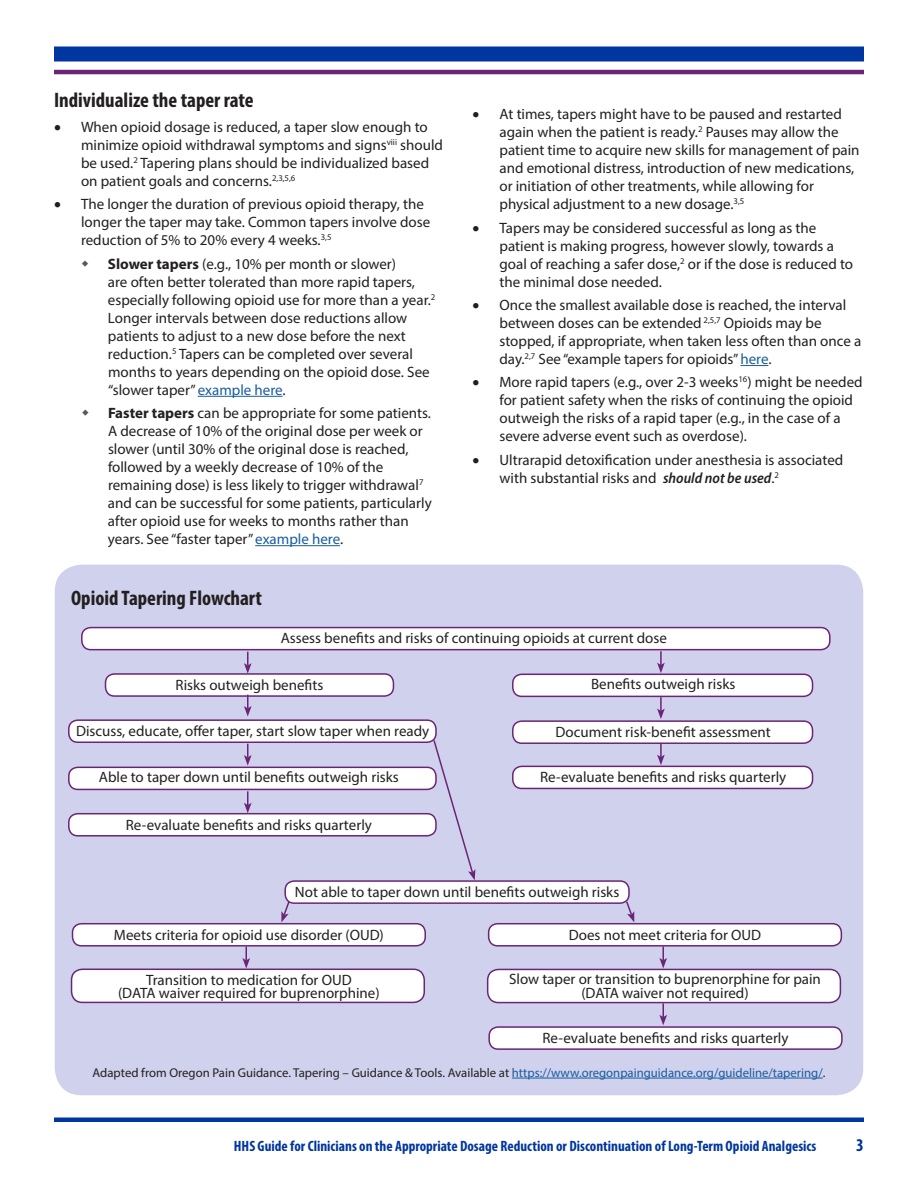
<style>
.page{position:relative;width:918px;height:1188px;background:#fff}
.page>*{position:absolute;margin:0;border:0;box-sizing:border-box;transform-origin:0 0}
.t1{font:700 condensed 21px "Myriad Pro";color:#231f20}
.t2{font:700 condensed 18px "Myriad Pro";color:#0036a0}
.List_Paragraph{font:15px/18px "Myriad Pro";color:#221e1f}
.t3{font:15px "Myriad Pro";color:#231f20}
.t4{font:700 condensed 15px "Myriad Pro";color:#0036a0}
.t5{font:12.75px "Myriad Pro";color:#231f20}
.s1{color:#231f20}
.s2{font-weight:700;color:#231f20}
.s3{color:#175d9e}
.s4{font-weight:600;font-style:italic;font-stretch:semi-condensed;color:#231f20}
</style>
<div class="page">
<div style="left:54px;top:46px;width:810px;height:16px;background:#0036a0"></div>
<hr style="left:54px;top:1118px;width:810px;height:4px;background:#0036a0">
<hr style="left:54px;top:70px;width:810px;height:4px;background:#6c2476">
<div style="left:55px;top:565px;width:808px;height:530px;background:#d0d1ed;border-radius:27px"></div>
<div style="left:488px;top:969px;width:352px;height:34px;background:#fff;border-radius:11px"></div>
<div style="left:487px;top:969px;width:354px;height:34px;border:2px solid #6c2476;border-radius:11px"></div>
<hr style="left:512px;top:1078px;width:311px;height:1px;background:#175d9e">
<div style="left:82px;top:628px;width:748px;height:22px;background:#fff;border-radius:9px"></div>
<div style="left:81px;top:627px;width:750px;height:23px;border:2px solid #6c2476;border-radius:9px"></div>
<div style="left:106px;top:674px;width:287px;height:22px;background:#fff;border-radius:9px"></div>
<div style="left:105px;top:673px;width:289px;height:24px;border:2px solid #6c2476;border-radius:9px"></div>
<div style="left:513px;top:674px;width:300px;height:22px;background:#fff;border-radius:9px"></div>
<div style="left:512px;top:674px;width:301px;height:23px;border:2px solid #6c2476;border-radius:9px"></div>
<div style="left:513px;top:721px;width:300px;height:22px;background:#fff;border-radius:9px"></div>
<div style="left:512px;top:720px;width:301px;height:24px;border:2px solid #6c2476;border-radius:9px"></div>
<div style="left:513px;top:766px;width:300px;height:22px;background:#fff;border-radius:9px"></div>
<div style="left:512px;top:766px;width:301px;height:23px;border:2px solid #6c2476;border-radius:9px"></div>
<div style="left:69px;top:720px;width:367px;height:22px;background:#fff;border-radius:9px"></div>
<div style="left:68px;top:719px;width:369px;height:24px;border:2px solid #6c2476;border-radius:9px"></div>
<div style="left:69px;top:767px;width:367px;height:22px;background:#fff;border-radius:9px"></div>
<div style="left:68px;top:767px;width:369px;height:23px;border:2px solid #6c2476;border-radius:9px"></div>
<div style="left:69px;top:814px;width:367px;height:22px;background:#fff;border-radius:9px"></div>
<div style="left:68px;top:813px;width:369px;height:24px;border:2px solid #6c2476;border-radius:9px"></div>
<div style="left:285px;top:881px;width:344px;height:22px;background:#fff;border-radius:9px"></div>
<div style="left:284px;top:880px;width:346px;height:24px;border:2px solid #6c2476;border-radius:9px"></div>
<div style="left:73px;top:924px;width:352px;height:22px;background:#fff;border-radius:9px"></div>
<div style="left:72px;top:923px;width:354px;height:24px;border:2px solid #6c2476;border-radius:9px"></div>
<div style="left:489px;top:924px;width:352px;height:22px;background:#fff;border-radius:9px"></div>
<div style="left:488px;top:923px;width:354px;height:24px;border:2px solid #6c2476;border-radius:9px"></div>
<div style="left:72px;top:969px;width:352px;height:33px;background:#fff;border-radius:11px"></div>
<div style="left:71px;top:969px;width:354px;height:34px;border:2px solid #6c2476;border-radius:11px"></div>
<svg style="left:432px;top:739px;width:43px;height:141px"></svg>
<div style="left:489px;top:1027px;width:353px;height:22px;background:#fff;border-radius:9px"></div>
<div style="left:488px;top:1026px;width:355px;height:24px;border:2px solid #6c2476;border-radius:9px"></div>
<hr style="left:198px;top:396px;width:85px;height:1px;background:#175d9e">
<hr style="left:255px;top:545px;width:85px;height:1px;background:#175d9e">
<svg style="left:740px;top:365px;width:28px;height:1px"></svg>
<svg style="left:242px;top:947px;width:8px;height:22px"></svg>
<svg style="left:659px;top:947px;width:8px;height:21px"></svg>
<svg style="left:659px;top:1003px;width:8px;height:22px"></svg>
<svg style="left:625px;top:900px;width:9px;height:22px"></svg>
<svg style="left:281px;top:900px;width:10px;height:22px"></svg>
<svg style="left:244px;top:652px;width:8px;height:22px"></svg>
<svg style="left:244px;top:695px;width:8px;height:22px"></svg>
<svg style="left:244px;top:744px;width:8px;height:22px"></svg>
<svg style="left:244px;top:791px;width:8px;height:22px"></svg>
<svg style="left:657px;top:651px;width:8px;height:22px"></svg>
<svg style="left:657px;top:697px;width:8px;height:22px"></svg>
<svg style="left:657px;top:743px;width:8px;height:22px"></svg>
<p class="t1" style="left:54px;top:87px;width:201px">Individualize the taper rate</p>
<p class="List_Paragraph" style="left:81px;top:118px;width:364px;text-indent:-27px">• When opioid dosage is reduced, a taper slow enough to minimize opioid withdrawal symptoms and signs<sup>viii</sup> should be used.<sup>2</sup> T<span class="s1">apering plans should be individualized</span> based on patient goals and concerns<span class="s1">.</span><sup>2,3,5,6</sup></p>
<p class="List_Paragraph" style="left:81px;top:195px;width:351px;text-indent:-27px">• The longer the duration of previous opioid therapy, the longer the taper may take. <span class="s1">Common tapers involve dose reduction of 5% to 20% every 4 weeks.</span><sup>3,5</sup></p>
<p class="List_Paragraph" style="left:108px;top:255px;width:329px"><span class="s2">Slower tapers</span> <span class="s1">(</span>e.g., 10% per month or slower)<br>are often better tolerated than more rapid tapers, especially following opioid use for more than a year.<sup>2<br></sup><span class="s1">Longer intervals between dose reductions allow patients to adjust to a new dose before the next reduction.</span><sup>5</sup> Tapers can be completed over several months to years depending on the opioid dose. See “slower taper”<span class="s3">example here</span>.</p>
<p class="List_Paragraph" style="left:108px;top:404px;width:325px"><span class="s2">Faster tapers</span> can be appropriate for some patients.<br>A decrease of 10% of the original dose per week or slower (until 30% of the original dose is reached, followed by a weekly decrease of 10% of the remaining dose) is less likely to trigger withdrawal<sup>7 </sup>and can be successful for some patients, particularly after opioid use for weeks to months rather than years. See “faster taper” <span class="s3">example here</span>.</p>
<p class="t1" style="left:71px;top:585px;width:193px">Opioid Tapering Flowchart</p>
<p class="List_Paragraph" style="left:499px;top:105px;width:362px;text-indent:-27px"><span class="s1">• At</span> times, tapers might have to be paused and restarted again when the patient is ready.<sup>2</sup> Pauses may allow the patient time to acquire new skills for management of pain and emotional distress, introduction of new medications, or initiation of other treatments, while allowing for physical adjustment to a new dosage.<sup>3,5</sup></p>
<p class="List_Paragraph" style="left:499px;top:218px;width:355px;text-indent:-27px">• Tapers may be considered successful as long as the patient is making progress, however slowly, towards a goal of reaching a safer dose,<sup>2</sup> or <span class="s1">if the dose is reduced to the minimal dose needed.</span></p>
<p class="List_Paragraph" style="left:499px;top:296px;width:363px;text-indent:-27px">• Once the smallest available dose is reached, the interval between doses can be extended <sup>2,5,7</sup> Opioids may be stopped, if appropriate, when taken less often than once a day.<sup>2,7</sup> See “example tapers for opioids”<span class="s3">here</span>.</p>
<p class="List_Paragraph" style="left:499px;top:373px;width:365px;text-indent:-27px">• More rapid tapers (e.g., over 2-3 weeks<sup>16</sup>) might be needed for patient safety when the risks of continuing the opioid outweigh the risks of a rapid taper (e.g., in the case of a severe adverse event such as overdose).</p>
<p class="List_Paragraph" style="left:499px;top:451px;width:345px;text-indent:-27px">• Ultrarapid detoxification under anesthesia is associated with substantial risks and <span class="s4">should not be used</span><span class="s1">.</span><sup>2</sup></p>
<p class="t3" style="left:281px;top:629px;width:388px">Assess benefits and risks of continuing opioids at current dose</p>
<p class="t3" style="left:591px;top:675px;width:146px">Benefits outweigh risks</p>
<p class="t3" style="left:556px;top:723px;width:217px">Document risk-benefit assessment</p>
<p class="t3" style="left:540px;top:768px;width:248px">Re-evaluate benefits and risks quarterly</p>
<p class="t3" style="left:176px;top:675px;width:149px">Risks outweigh benefits</p>
<p class="t3" style="left:76px;top:721px;width:355px">Discuss, educate, offer taper, start slow taper when ready</p>
<p class="t3" style="left:99px;top:768px;width:301px">Able to taper down until benefits outweigh risks</p>
<p class="t3" style="left:126px;top:816px;width:248px">Re-evaluate benefits and risks quarterly</p>
<p class="t3" style="left:295px;top:883px;width:326px">Not able to taper down until benefits outweigh risks</p>
<p class="t3" style="left:114px;top:925px;width:272px">Meets criteria for opioid use disorder (OUD)</p>
<p class="t3" style="left:146px;top:971px;width:207px">Transition to medication for OUD</p>
<p class="t3" style="left:118px;top:984px;width:263px">(DATA waiver required for buprenorphine)</p>
<p class="t3" style="left:569px;top:925px;width:194px">Does not meet criteria for OUD</p>
<p class="t3" style="left:509px;top:970px;width:313px">Slow taper or transition to buprenorphine for pain</p>
<p class="t3" style="left:581px;top:983px;width:169px">(DATA waiver not required)</p>
<p class="t3" style="left:542px;top:1029px;width:248px">Re-evaluate benefits and risks quarterly</p>
<p class="t5" style="left:93px;top:1065px;width:734px">Adapted from Oregon Pain Guidance. Tapering – Guidance &amp; Tools. Available at <span class="s3">https://www.oregonpainguidance.org/guideline/tapering/</span>.</p>
<p class="t4" style="left:234px;top:1136px;width:584px">HHS Guide for Clinicians on the Appropriate Dosage Reduction or Discontinuation of Long-Term Opioid Analgesics</p>
<p class="t2" style="left:856px;top:1133px;width:9px">3</p>
</div>
